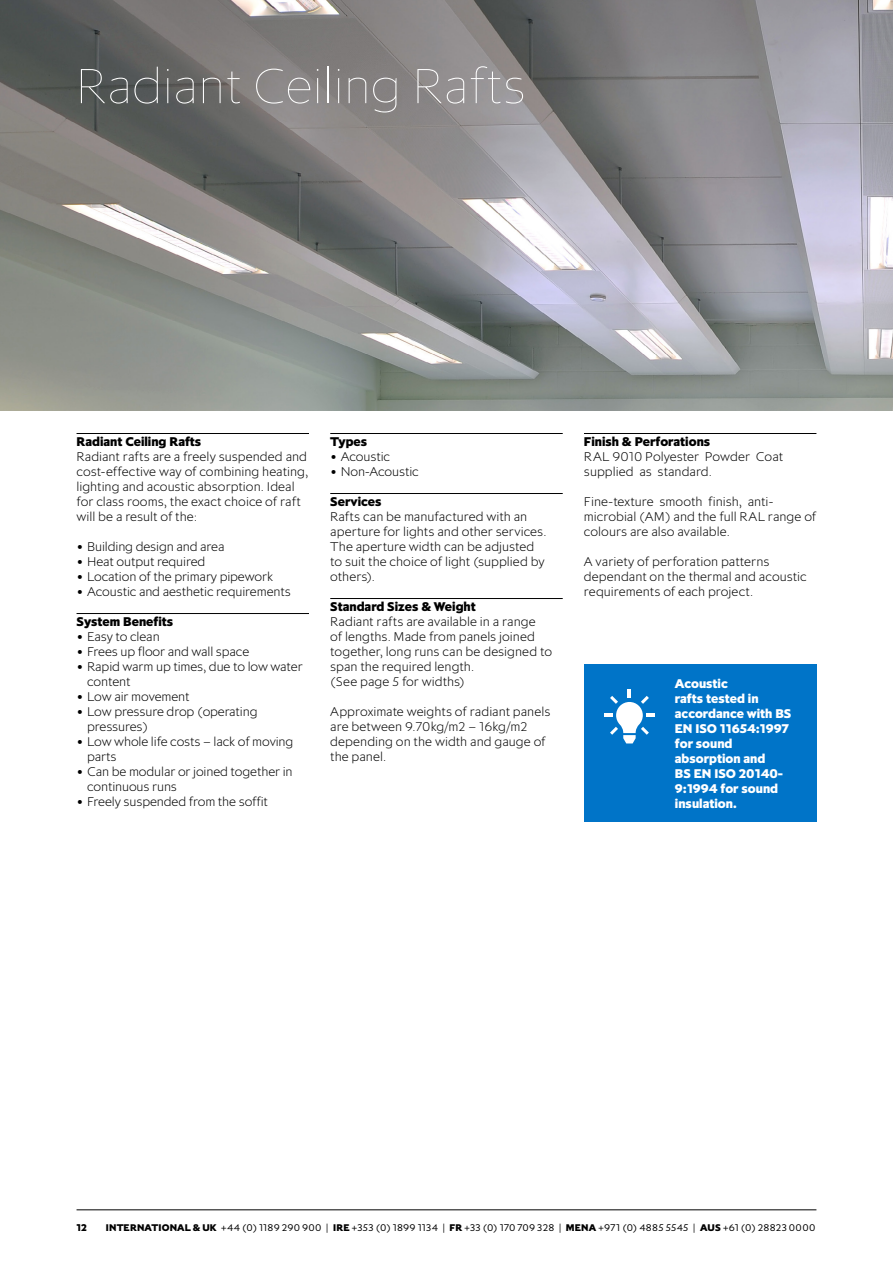
<style>
.page{position:relative;width:893px;height:1263px;background:#fff}
.page>*{position:absolute;margin:0;border:0;box-sizing:border-box;transform-origin:0 0}
.t1{font:52.5px "Pembroke Hair";color:#fff}
.t2{font:200 13.5px/15px "Pembroke";letter-spacing:-.005em;color:#000}
.t3{font:800 13.5px/15px "Pembroke";color:#fff}
.t4{font:800 13.5px "Pembroke";color:#000}
.t5{font:800 10.5px "Pembroke";color:#000}
.t6{font:10.35px "Pembroke";letter-spacing:.02em;color:#000}
.s1{font-weight:800}
</style>
<div class="page">
<hr style="left:77px;top:1209px;width:739px;height:1px;background:#000">
<img style="left:0;top:0;width:893px;height:410px">
<hr style="left:77px;top:433px;width:232px;height:1px;background:#000">
<hr style="left:77px;top:613px;width:232px;height:1px;background:#000">
<hr style="left:330px;top:433px;width:233px;height:1px;background:#000">
<hr style="left:330px;top:493px;width:233px;height:1px;background:#000">
<hr style="left:330px;top:598px;width:233px;height:1px;background:#000">
<hr style="left:584px;top:433px;width:232px;height:1px;background:#000">
<div style="left:584px;top:664px;width:232px;height:157px;background:#0074c8"></div>
<svg style="left:605px;top:689px;width:49px;height:54px"></svg>
<h1 class="t1" style="left:76px;top:54px;width:452px">Radiant Ceiling Rafts</h1>
<p class="t4" style="left:77px;top:434px;width:126px">Radiant Ceiling Rafts</p>
<p class="t2" style="left:77px;top:449px;width:233px">Radiant rafts are a freely suspended and cost-effective way of combining heating, lighting and acoustic absorption. Ideal for class rooms, the exact choice of raft will be a result of the:</p>
<p class="t2" style="left:77px;top:539px;width:150px">• Building design and area</p>
<p class="t2" style="left:77px;top:554px;width:130px">• Heat output required</p>
<p class="t2" style="left:77px;top:569px;width:198px">• Location of the primary pipework</p>
<p class="t2" style="left:77px;top:584px;width:216px">• Acoustic and aesthetic requirements</p>
<p class="t4" style="left:77px;top:614px;width:98px">System Benefits</p>
<p class="t2" style="left:77px;top:629px;width:85px">• Easy to clean</p>
<p class="t2" style="left:77px;top:644px;width:174px">• Frees up floor and wall space</p>
<p class="t2" style="left:87px;top:659px;width:217px;text-indent:-11px">• Rapid warm up times, due to low water content</p>
<p class="t2" style="left:77px;top:689px;width:115px">• Low air movement</p>
<p class="t2" style="left:87px;top:704px;width:172px;text-indent:-11px">• Low pressure drop (operating pressures)</p>
<p class="t2" style="left:87px;top:734px;width:208px;text-indent:-11px">• Low whole life costs – lack of moving parts</p>
<p class="t2" style="left:87px;top:764px;width:207px;text-indent:-11px">• Can be modular or joined together in continuous runs</p>
<p class="t2" style="left:77px;top:794px;width:193px">• Freely suspended from the soffit</p>
<p class="t4" style="left:330px;top:434px;width:39px">Types</p>
<p class="t2" style="left:330px;top:449px;width:61px">• Acoustic</p>
<p class="t2" style="left:330px;top:464px;width:90px">• Non-Acoustic</p>
<p class="t4" style="left:330px;top:494px;width:53px">Services</p>
<p class="t2" style="left:330px;top:509px;width:218px">Rafts can be manufactured with an aperture for lights and other services.<br>The aperture width can be adjusted to suit the choice of light (supplied by others).</p>
<p class="t4" style="left:330px;top:599px;width:147px">Standard Sizes &amp; Weight</p>
<p class="t2" style="left:330px;top:614px;width:223px">Radiant rafts are available in a range<br>of lengths. Made from panels joined together, long runs can be designed to span the required length.<br>(See page 5 for widths)</p>
<p class="t2" style="left:330px;top:704px;width:222px">Approximate weights of radiant panels are between 9.70kg/m2 – 16kg/m2 depending on the width and gauge of the panel.</p>
<p class="t4" style="left:584px;top:434px;width:128px">Finish &amp; Perforations</p>
<p class="t2" style="left:584px;top:449px;width:201px">RAL 9010 Polyester Powder Coat supplied as standard.</p>
<p class="t2" style="left:584px;top:494px;width:234px">Fine-texture smooth finish, anti&shy;microbial (AM) and the full RAL range of colours are also available.</p>
<p class="t2" style="left:584px;top:554px;width:224px">A variety of perforation patterns dependant on the thermal and acoustic requirements of each project.</p>
<p class="t3" style="left:675px;top:675px;width:118px">Acoustic<br>rafts tested in accordance with BS<br>EN ISO 11654:1997 for sound absorption and<br>BS EN ISO 20140-<br>9:1994 for sound insulation.</p>
<p class="t5" style="left:77px;top:1221px;width:12px">12</p>
<p class="t6" style="left:106px;top:1221px;width:711px"><span class="s1">INTERNATIONAL &amp; UK</span> +44 (0) 1189 290 900 | <span class="s1">IRE</span> +353 (0) 1899 1134 | <span class="s1">FR</span> +33 (0) 170 709 328 | <span class="s1">MENA</span> +971 (0) 4885 5545 | <span class="s1">AUS</span> +61 (0) 28823 0000</p>
</div>
